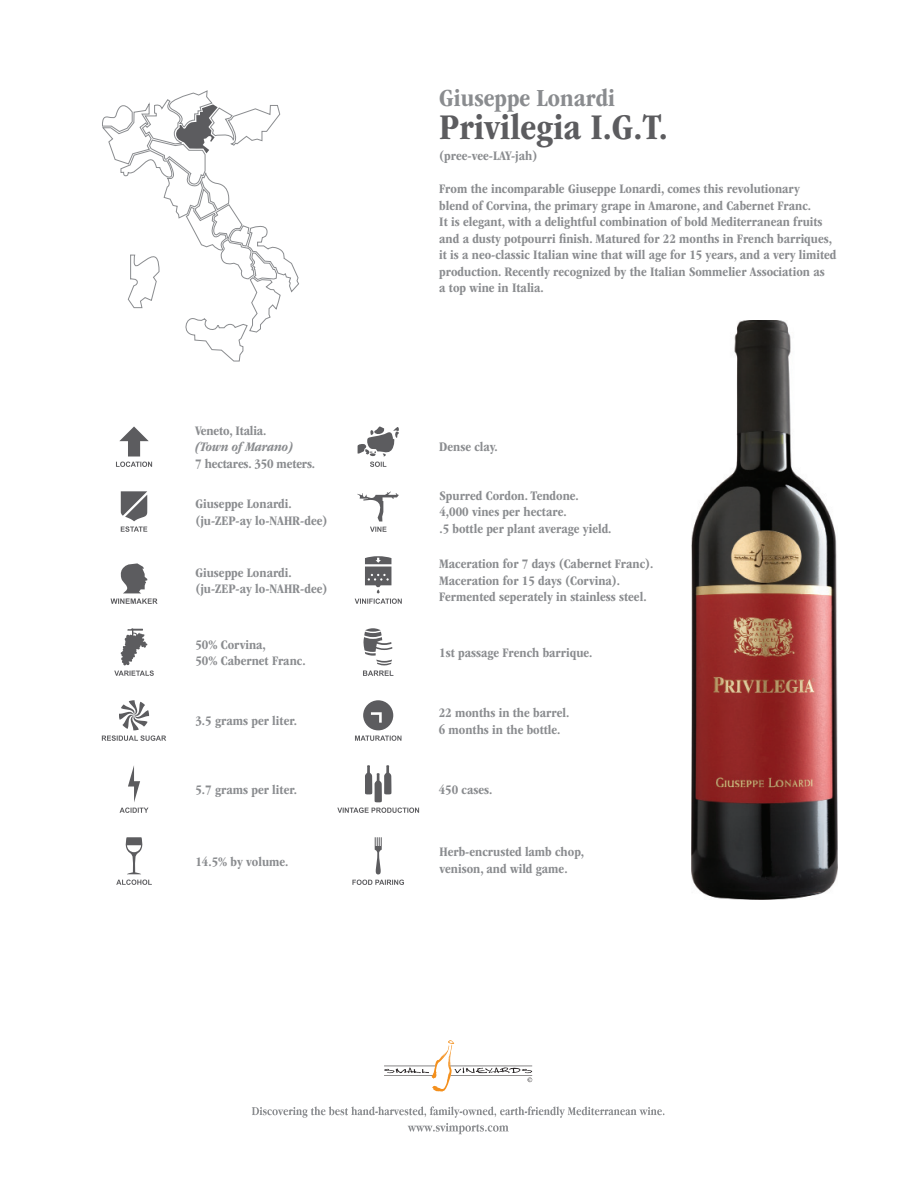
<style>
.page{position:relative;width:918px;height:1188px;background:#fff}
.page>*{position:absolute;margin:0;border:0;box-sizing:border-box;transform-origin:0 0}
.t1{font:700 condensed 37.5px "ITC Garamond Std";color:#5c5c5f}
.t2{font:700 condensed 25.5px "ITC Garamond Std";color:#8a8c8f}
.t3{font:700 condensed 13.5px/16.5px "ITC Garamond Std";color:#8a8c8f}
.t4{font:italic 700 condensed 13.5px "ITC Garamond Std";letter-spacing:-.01em;color:#8a8c8f}
</style>
<div class="page">
<svg style="left:252px;top:1106px;width:412px;height:28px"></svg>
<svg style="left:384px;top:1040px;width:148px;height:51px"></svg>
<svg style="left:363px;top:628px;width:30px;height:48px"></svg>
<svg style="left:114px;top:628px;width:40px;height:48px"></svg>
<svg style="left:358px;top:426px;width:41px;height:41px"></svg>
<svg style="left:116px;top:426px;width:36px;height:41px"></svg>
<svg style="left:355px;top:556px;width:47px;height:48px"></svg>
<svg style="left:111px;top:563px;width:47px;height:41px"></svg>
<svg style="left:102px;top:700px;width:64px;height:41px"></svg>
<svg style="left:357px;top:491px;width:42px;height:41px"></svg>
<svg style="left:121px;top:491px;width:26px;height:41px"></svg>
<svg style="left:352px;top:837px;width:52px;height:48px"></svg>
<svg style="left:120px;top:766px;width:29px;height:47px"></svg>
<svg style="left:355px;top:700px;width:46px;height:41px"></svg>
<svg style="left:116px;top:880px;width:36px;height:5px"></svg>
<svg style="left:125px;top:837px;width:18px;height:37px"></svg>
<svg style="left:337px;top:765px;width:82px;height:48px"></svg>
<svg style="left:102px;top:90px;width:197px;height:272px"></svg>
<img style="left:691px;top:320px;width:147px;height:580px">
<p class="t3" style="left:195px;top:422px;width:73px">Veneto, Italia.</p>
<p class="t4" style="left:195px;top:440px;width:100px">(Town of Marano)</p>
<p class="t3" style="left:195px;top:455px;width:122px">7 hectares. 350 meters.</p>
<p class="t3" style="left:195px;top:496px;width:98px">Giuseppe Lonardi.</p>
<p class="t3" style="left:195px;top:512px;width:134px">(ju-ZEP-ay lo-NAHR-dee)</p>
<p class="t3" style="left:195px;top:564px;width:98px">Giuseppe Lonardi.</p>
<p class="t3" style="left:195px;top:581px;width:134px">(ju-ZEP-ay lo-NAHR-dee)</p>
<p class="t3" style="left:195px;top:636px;width:72px">50% Corvina,</p>
<p class="t3" style="left:195px;top:653px;width:112px">50% Cabernet Franc.</p>
<p class="t3" style="left:195px;top:713px;width:103px">3.5 grams per liter.</p>
<p class="t3" style="left:195px;top:781px;width:103px">5.7 grams per liter.</p>
<p class="t3" style="left:195px;top:854px;width:95px">14.5% by volume.</p>
<p class="t2" style="left:439px;top:84px;width:177px">Giuseppe Lonardi</p>
<p class="t1" style="left:439px;top:107px;width:230px">Privilegia I.G.T.</p>
<p class="t3" style="left:439px;top:148px;width:100px">(pree-vee-LAY-jah)</p>
<p class="t3" style="left:439px;top:181px;width:399px">From the incomparable Giuseppe Lonardi, comes this revolutionary<br>blend of Corvina, the primary grape in Amarone, and Cabernet Franc.<br>It is elegant, with a delightful combination of bold Mediterranean fruits and a dusty potpourri finish. Matured for 22 months in French barriques, it is a neo-classic Italian wine that will age for 15 years, and a very limited production. Recently recognized by the Italian Sommelier Association as<br>a top wine in Italia.</p>
<p class="t3" style="left:439px;top:439px;width:60px">Dense clay.</p>
<p class="t3" style="left:439px;top:487px;width:141px">Spurred Cordon. Tendone.</p>
<p class="t3" style="left:439px;top:504px;width:129px">4,000 vines per hectare.</p>
<p class="t3" style="left:439px;top:520px;width:174px">.5 bottle per plant average yield.</p>
<p class="t3" style="left:439px;top:556px;width:216px">Maceration for 7 days (Cabernet Franc).<br>Maceration for 15 days (Corvina).<br>Fermented seperately in stainless steel.</p>
<p class="t3" style="left:439px;top:644px;width:155px">1st passage French barrique.</p>
<p class="t3" style="left:439px;top:705px;width:132px">22 months in the barrel.</p>
<p class="t3" style="left:439px;top:721px;width:123px">6 months in the bottle.</p>
<p class="t3" style="left:439px;top:781px;width:55px">450 cases.</p>
<p class="t3" style="left:439px;top:844px;width:146px">Herb-encrusted lamb chop, venison, and wild game.</p>
</div>
